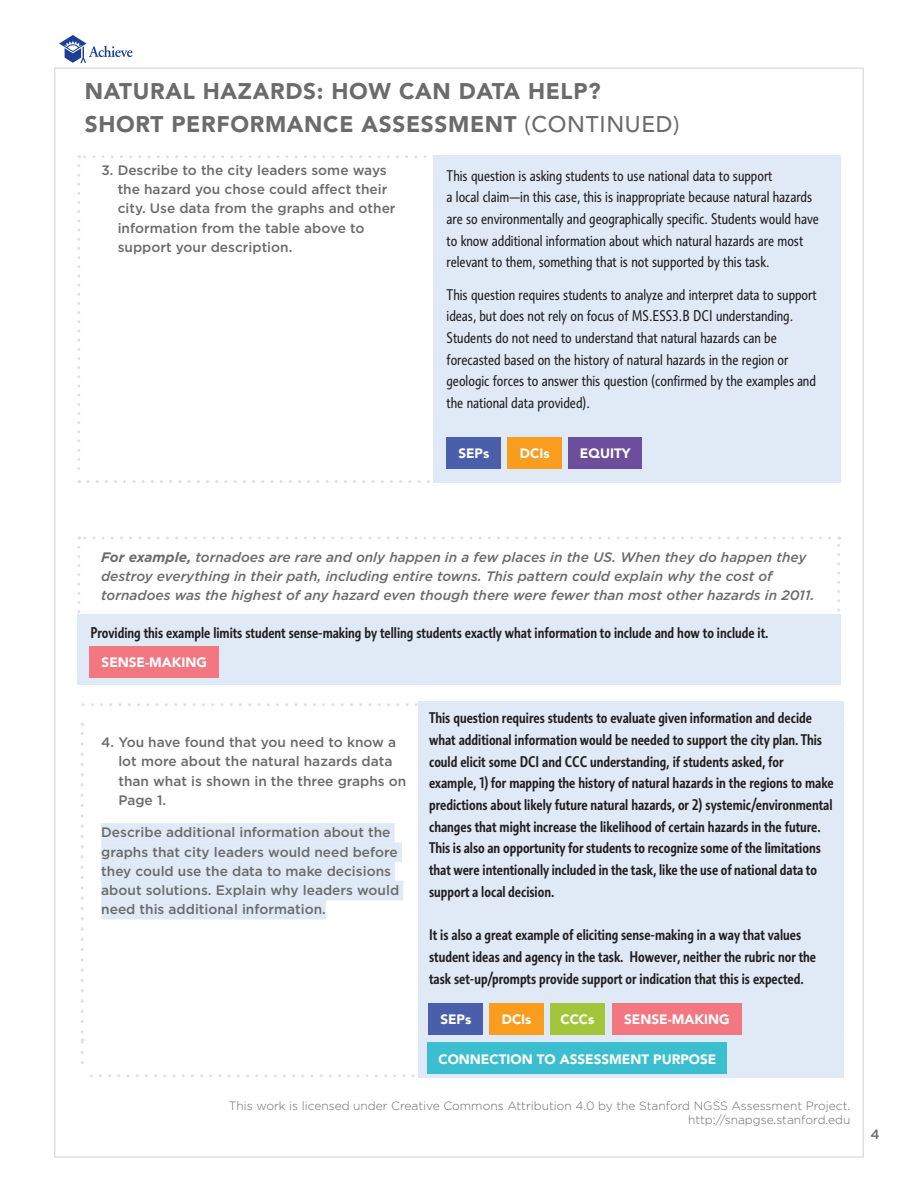
<style>
.page{position:relative;width:918px;height:1188px;background:#fff}
.page>*{position:absolute;margin:0;border:0;box-sizing:border-box;transform-origin:0 0}
.t1{font:900 22.5px/32.8px "Avenir LT";letter-spacing:.03em;color:#6b6b6b}
.t2{font:500 condensed 15px/21.8px "Informa Pro";color:#231f20}
.t3{font:condensed 15px/21.6px "Informa Pro";color:#231f20}
.t4{font:500 13.65px/19.2px "Gotham";color:#6b6b6b}
.t5{font:italic 500 13.65px/19.2px "Gotham";color:#6b6b6b}
.t6{font:900 13.5px "Avenir LT";color:#fff}
.t7{font:500 13.5px "Gotham";color:#6b6b6b}
.t8{font:300 12px/14.4px "Gotham";color:#6b6b6b;text-align:right}
.s1{font-weight:500}
.s2{font-weight:700}
</style>
<div class="page">
<div style="left:54px;top:67px;width:810px;height:1091px;background:#fff;border:1px solid #e1dfdf"></div>
<div style="left:101px;top:823px;width:294px;height:20px;background:#e0eaf6"></div>
<div style="left:101px;top:842px;width:301px;height:20px;background:#e0eaf6"></div>
<div style="left:101px;top:862px;width:294px;height:19px;background:#e0eaf6"></div>
<div style="left:101px;top:881px;width:302px;height:19px;background:#e0eaf6"></div>
<div style="left:101px;top:900px;width:225px;height:19px;background:#e0eaf6"></div>
<svg style="left:77px;top:166px;width:3px;height:317px"></svg>
<svg style="left:88px;top:480px;width:342px;height:3px"></svg>
<svg style="left:79px;top:155px;width:348px;height:3px"></svg>
<div style="left:433px;top:155px;width:407px;height:328px;background:#e0eaf6"></div>
<div style="left:507px;top:437px;width:55px;height:31px;background:#f89d1e"></div>
<svg style="left:77px;top:547px;width:3px;height:66px"></svg>
<svg style="left:837px;top:537px;width:3px;height:75px"></svg>
<svg style="left:79px;top:537px;width:751px;height:3px"></svg>
<div style="left:77px;top:614px;width:763px;height:71px;background:#e0eaf6"></div>
<div style="left:569px;top:437px;width:73px;height:31px;background:#6d4e9b"></div>
<div style="left:447px;top:437px;width:54px;height:31px;background:#4b5eaa"></div>
<svg style="left:91px;top:1074px;width:324px;height:3px"></svg>
<svg style="left:82px;top:703px;width:336px;height:3px"></svg>
<svg style="left:81px;top:733px;width:3px;height:331px"></svg>
<div style="left:418px;top:702px;width:425px;height:376px;background:#e0eaf6"></div>
<div style="left:612px;top:1003px;width:130px;height:32px;background:#f27781"></div>
<div style="left:428px;top:1043px;width:299px;height:31px;background:#3bbed0"></div>
<div style="left:550px;top:1003px;width:55px;height:32px;background:#a2c539"></div>
<div style="left:429px;top:1003px;width:54px;height:32px;background:#4b5eaa"></div>
<div style="left:489px;top:1003px;width:55px;height:32px;background:#f89d1e"></div>
<div style="left:90px;top:646px;width:129px;height:32px;background:#f27781"></div>
<img style="left:59px;top:36px;width:74px;height:26px">
<h1 class="t1" style="left:85px;top:74px;width:596px">NATURAL HAZARDS: HOW CAN DATA HELP?<br>SHORT PERFORMANCE ASSESSMENT <span class="s1">(CONTINUED)</span></h1>
<p class="t4" style="left:118px;top:161px;width:279px;text-indent:-16px">3. Describe to the city leaders some ways the hazard you chose could affect their city. Use data from the graphs and other information from the table above to support your description.</p>
<p class="t3" style="left:447px;top:164px;width:374px">This question is asking students to use national data to support<br>a local claim—in this case, this is inappropriate because natural hazards are so environmentally and geographically specific. Students would have to know additional information about which natural hazards are most relevant to them, something that is not supported by this task.</p>
<p class="t3" style="left:447px;top:284px;width:372px">This question requires students to analyze and interpret data to support ideas, but does not rely on focus of MS.ESS3.B DCI understanding.<br>Students do not need to understand that natural hazards can be forecasted based on the history of natural hazards in the region or geologic forces to answer this question (confirmed by the examples and the national data provided).</p>
<p class="t6" style="left:520px;top:445px;width:31px">DCIs</p>
<p class="t6" style="left:458px;top:445px;width:33px">SEPs</p>
<p class="t6" style="left:580px;top:445px;width:52px">EQUITY</p>
<p class="t5" style="left:101px;top:547px;width:715px"><span class="s2">For example,</span> tornadoes are rare and only happen in a few places in the US. When they do happen they destroy everything in their path, including entire towns. This pattern could explain why the cost of tornadoes was the highest of any hazard even though there were fewer than most other hazards in 2011.</p>
<p class="t2" style="left:90px;top:622px;width:680px">Providing this example limits student sense-making by telling students exactly what information to include and how to include it.</p>
<p class="t6" style="left:102px;top:654px;width:107px">SENSE-MAKING</p>
<p class="t4" style="left:118px;top:733px;width:289px;text-indent:-17px">4. You have found that you need to know a lot more about the natural hazards data than what is shown in the three graphs on<br>Page 1.</p>
<p class="t4" style="left:101px;top:823px;width:299px">Describe additional information about the graphs that city leaders would need before they could use the data to make decisions about solutions. Explain why leaders would need this additional information.</p>
<p class="t2" style="left:429px;top:707px;width:406px">This question requires students to evaluate given information and decide what additional information would be needed to support the city plan. This could elicit some DCI and CCC understanding, if students asked, for example, 1) for mapping the history of natural hazards in the regions to make predictions about likely future natural hazards, or 2) systemic/environmental changes that might increase the likelihood of certain hazards in the future.<br>This is also an opportunity for students to recognize some of the limitations that were intentionally included in the task, like the use of national data to support a local decision.</p>
<p class="t2" style="left:429px;top:924px;width:389px">It is also a great example of eliciting sense-making in a way that values student ideas and agency in the task. However, neither the rubric nor the task set-up/prompts provide support or indication that this is expected.</p>
<p class="t6" style="left:624px;top:1011px;width:107px">SENSE-MAKING</p>
<p class="t6" style="left:438px;top:1051px;width:279px">CONNECTION TO ASSESSMENT PURPOSE</p>
<p class="t6" style="left:440px;top:1011px;width:33px">SEPs</p>
<p class="t6" style="left:502px;top:1011px;width:31px">DCIs</p>
<p class="t6" style="left:560px;top:1011px;width:35px">CCCs</p>
<p class="t8" style="left:229px;top:1098px;width:623px">This work is licensed under Creative Commons Attribution 4.0 by the Stanford NGSS Assessment Project. http://snapgse.stanford.edu</p>
<p class="t7" style="left:870px;top:1125px;width:11px">4</p>
</div>
